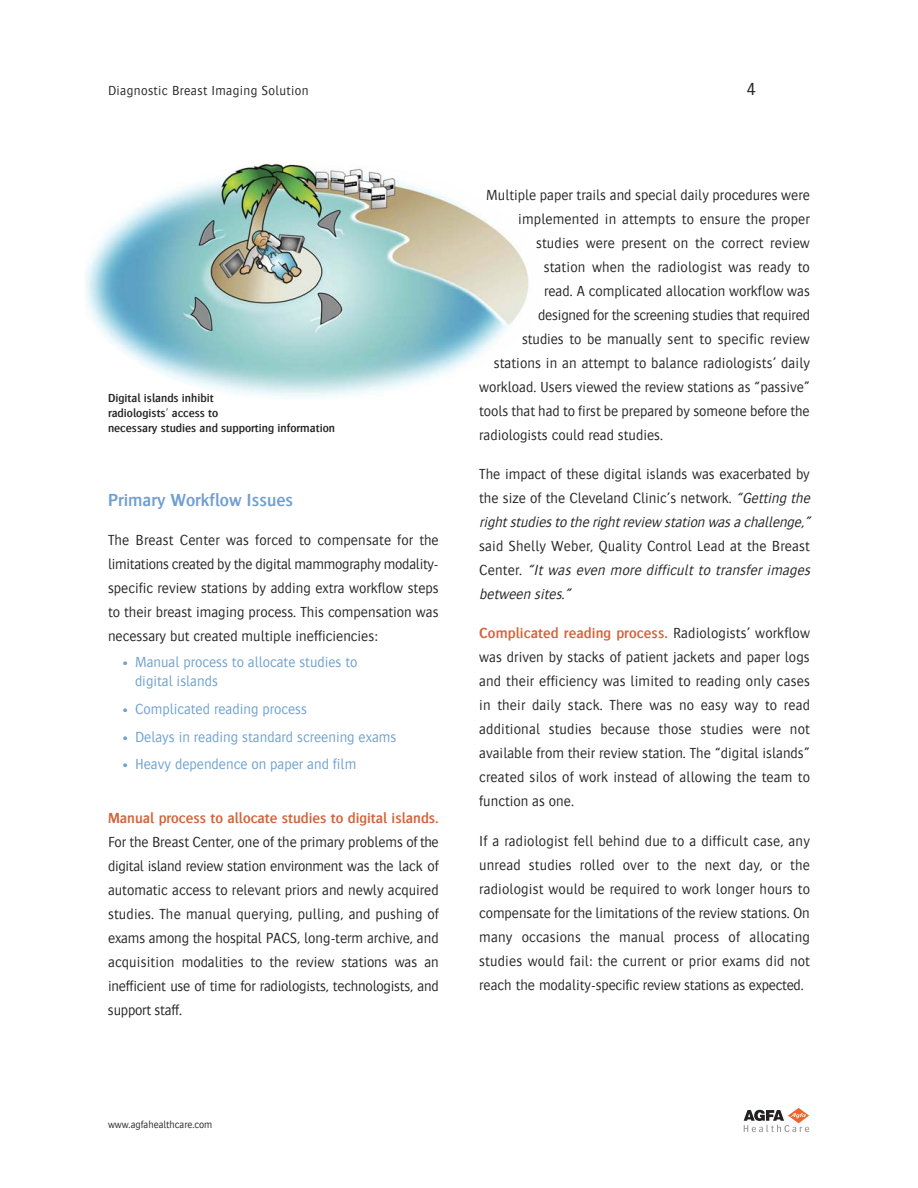
<style>
.page{position:relative;width:918px;height:1188px;background:#fff}
.page>*{position:absolute;margin:0;border:0;box-sizing:border-box;transform-origin:0 0}
.t1{font:600 18px "Bosis For Agfa";color:#719fd2}
.t2{font:300 18px "Bosis For Agfa";color:#272627}
.t3{font:300 15px/24px "Bosis For Agfa";color:#272627;text-align:justify}
.t4{font:300 15px/18.8px "Bosis For Agfa";color:#6da1d1}
.t5{font:italic 300 15px/24px "Bosis For Agfa";color:#272627}
.t6{font:600 15px "Bosis For Agfa";color:#d5633b}
.t7{font:300 13.5px "Bosis For Agfa";letter-spacing:.025em;color:#272627}
.t8{font:600 12px/15px "Bosis For Agfa";color:#272627}
.t9{font:300 10.5px "Bosis For Agfa";color:#272627}
.s1{font-style:italic}
.s2{font-style:normal}
.s3{font-weight:600;color:#d5633b}
</style>
<div class="page">
<img style="left:85px;top:163px;width:444px;height:234px">
<svg style="left:744px;top:1108px;width:65px;height:24px"></svg>
<p class="t7" style="left:108px;top:83px;width:202px">Diagnostic Breast Imaging Solution</p>
<p class="t2" style="left:747px;top:79px;width:11px">4</p>
<p class="t8" style="left:108px;top:391px;width:229px">Digital islands inhibit<br>radiologists' access to<br>necessary studies and supporting information</p>
<p class="t1" style="left:108px;top:490px;width:187px">Primary Workflow Issues</p>
<p class="t3" style="left:108px;top:528px;width:332px">The Breast Center was forced to compensate for the limitations created by the digital mammography modality&shy;specific review stations by adding extra workflow steps to their breast imaging process. This compensation was necessary but created multiple inefficiencies:</p>
<p class="t4" style="left:135px;top:653px;width:224px;text-indent:-14px">• Manual process to allocate studies to digital islands</p>
<p class="t4" style="left:122px;top:699px;width:187px">• Complicated reading process</p>
<p class="t4" style="left:122px;top:727px;width:277px">• Delays in reading standard screening exams</p>
<p class="t4" style="left:122px;top:755px;width:236px">• Heavy dependence on paper and film</p>
<p class="t6" style="left:108px;top:810px;width:332px">Manual process to allocate studies to digital islands.</p>
<p class="t3" style="left:108px;top:830px;width:332px">For the Breast Center, one of the primary problems of the digital island review station environment was the lack of automatic access to relevant priors and newly acquired studies. The manual querying, pulling, and pushing of exams among the hospital PACS, long-term archive, and acquisition modalities to the review stations was an inefficient use of time for radiologists, technologists, and support staff.</p>
<p class="t3" style="left:486px;top:182px;width:325px">Multiple paper trails and special daily procedures were</p>
<p class="t3" style="left:518px;top:206px;width:293px">implemented in attempts to ensure the proper</p>
<p class="t3" style="left:536px;top:230px;width:275px">studies were present on the correct review</p>
<p class="t3" style="left:544px;top:254px;width:268px">station when the radiologist was ready to</p>
<p class="t3" style="left:544px;top:278px;width:267px">read. A complicated allocation workflow was</p>
<p class="t3" style="left:538px;top:302px;width:273px">designed for the screening studies that required</p>
<p class="t3" style="left:522px;top:326px;width:289px">studies to be manually sent to specific review</p>
<p class="t3" style="left:494px;top:350px;width:318px">stations in an attempt to balance radiologists’ daily</p>
<p class="t3" style="left:479px;top:374px;width:332px">workload. Users viewed the review stations as “passive”</p>
<p class="t3" style="left:479px;top:398px;width:332px">tools that had to first be prepared by someone before the</p>
<p class="t3" style="left:479px;top:422px;width:185px">radiologists could read studies.</p>
<p class="t3" style="left:479px;top:461px;width:335px;text-align:left">The impact of these digital islands was exacerbated by the size of the Cleveland Clinic’s network. <span class="s1">“Getting the rightstudies to the rightreview station was a challenge,”</span></p>
<p class="t5" style="left:479px;top:533px;width:335px"><span class="s2">said Shelly Weber, Quality Control Lead at the Breast<br>C e n t e r.</span> “It was even more difficult to transfer images between sites.”</p>
<p class="t3" style="left:479px;top:620px;width:332px"><span class="s3">Complicated reading process.</span> Radiologists’ workflow was driven by stacks of patient jackets and paper logs and their efficiency was limited to reading only cases in their daily stack. There was no easy way to read additional studies because those studies were not available from their review station. The “digital islands” created silos of work instead of allowing the team to function as one.</p>
<p class="t3" style="left:479px;top:829px;width:332px">If a radiologist fell behind due to a difficult case, any unread studies rolled over to the next day, or the radiologist would be required to work longer hours to compensate for the limitations of the review stations. On many occasions the manual process of allocating studies would fail: the current or prior exams did not reach the modality-specific review stations as expected.</p>
<p class="t9" style="left:108px;top:1119px;width:106px">www.agfahealthcare.com</p>
</div>
